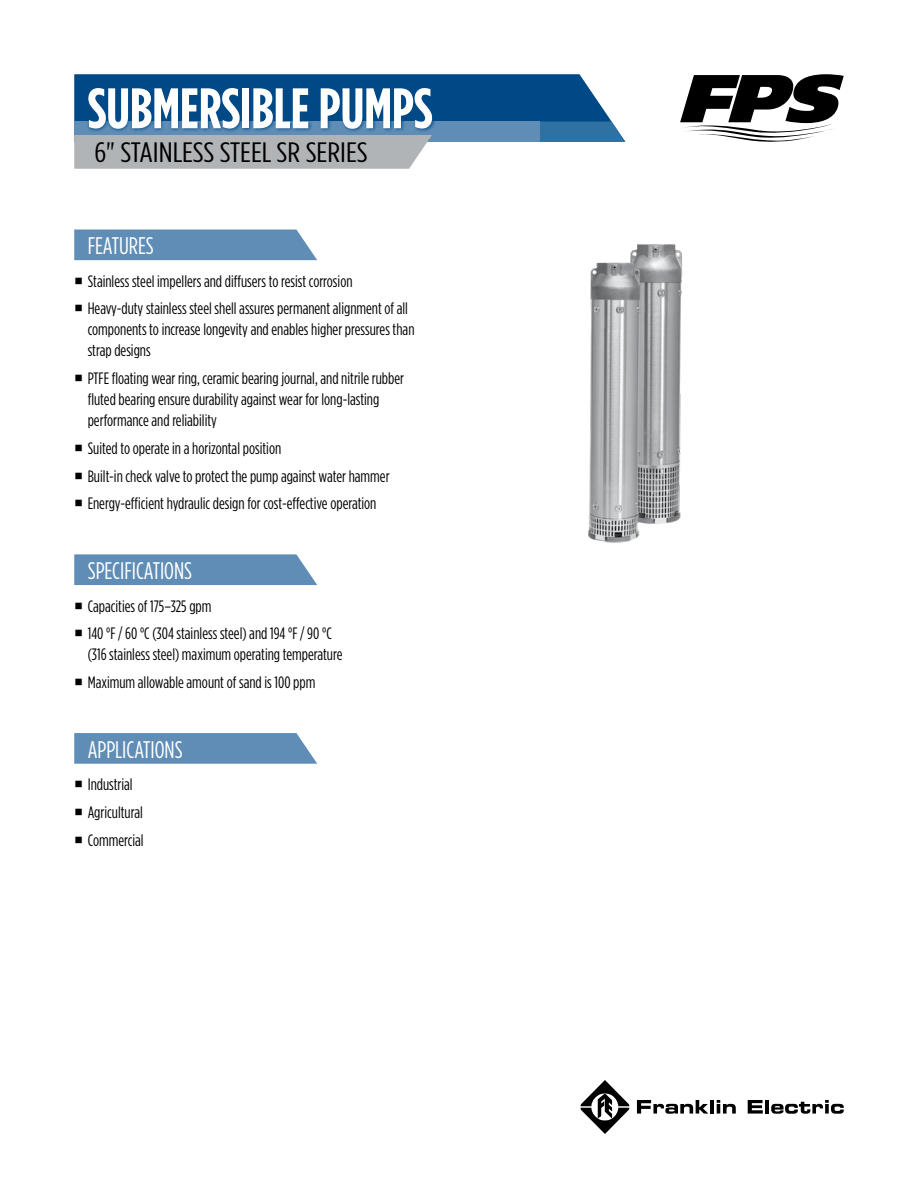
<style>
.page{position:relative;width:918px;height:1188px;background:#fff}
.page>*{position:absolute;margin:0;border:0;box-sizing:border-box;transform-origin:0 0}
.t1{font:700 57px "Gotham Condensed";color:#fff}
.t2{font:28.05px "Gotham Condensed";color:#000;scale:1.18 1}
.t3{font:24px "Gotham Condensed";color:#fff}
.t4{font:16.5px/27.8px "Gotham Condensed";color:#000}
</style>
<div class="page">
<svg style="left:637px;top:1100px;width:71px;height:14px"></svg>
<hr style="left:710px;top:1100px;width:4px;height:14px;background:#000">
<svg style="left:717px;top:1100px;width:19px;height:14px"></svg>
<svg style="left:748px;top:1100px;width:15px;height:14px"></svg>
<hr style="left:765px;top:1100px;width:4px;height:14px;background:#000">
<svg style="left:771px;top:1100px;width:73px;height:14px"></svg>
<svg style="left:581px;top:1080px;width:48px;height:54px"></svg>
<svg style="left:680px;top:74px;width:164px;height:68px"></svg>
<svg style="left:74px;top:74px;width:551px;height:95px"></svg>
<div style="left:86px;top:86px;width:351px;height:47px;background:#004987;opacity:.85"></div>
<svg style="left:74px;top:733px;width:243px;height:31px;background:#6793b9"></svg>
<svg style="left:74px;top:554px;width:243px;height:31px;background:#6793ba"></svg>
<div style="left:74px;top:230px;width:243px;height:30px;background:#5f8db6"></div>
<img style="left:588px;top:244px;width:94px;height:299px">
<h1 class="t1" style="left:88px;top:75px;width:346px">SUBMERSIBLE PUMPS</h1>
<h2 class="t2" style="left:94px;top:136px;width:233px">6" STAINLESS STEEL SR SERIES</h2>
<h3 class="t3" style="left:88px;top:232px;width:68px">FEATURES</h3>
<p class="t4" style="left:88px;top:267px;width:322px">Stainless steel impellers and diffusers to resist corrosion<br>Heavy-duty stainless steel shell assures permanent alignment of all</p>
<p class="t4" style="left:88px;top:319px;width:328px;line-height:21px">components to increase longevity and enables higher pressures than strap designs</p>
<p class="t4" style="left:88px;top:368px;width:318px;line-height:21px">PTFE floating wear ring, ceramic bearing journal, and nitrile rubber fluted bearing ensure durability against wear for long-lasting performance and reliability</p>
<p class="t4" style="left:88px;top:434px;width:303px">Suited to operate in a horizontal position<br>Built-in check valve to protect the pump against water hammer<br>Energy-efficient hydraulic design for cost-effective operation</p>
<h3 class="t3" style="left:88px;top:557px;width:106px">SPECIFICATIONS</h3>
<p class="t4" style="left:88px;top:592px;width:246px">Capacities of 175–325 gpm<br>140 °F / 60 °C (304 stainless steel) and 194 °F / 90 °C</p>
<p class="t4" style="left:88px;top:641px;width:256px">(316 stainless steel) maximum operating temperature<br>Maximum allowable amount of sand is 100 ppm</p>
<h3 class="t3" style="left:88px;top:736px;width:96px">APPLICATIONS</h3>
<p class="t4" style="left:88px;top:770px;width:57px">Industrial<br>Agricultural<br>Commercial</p>
</div>
